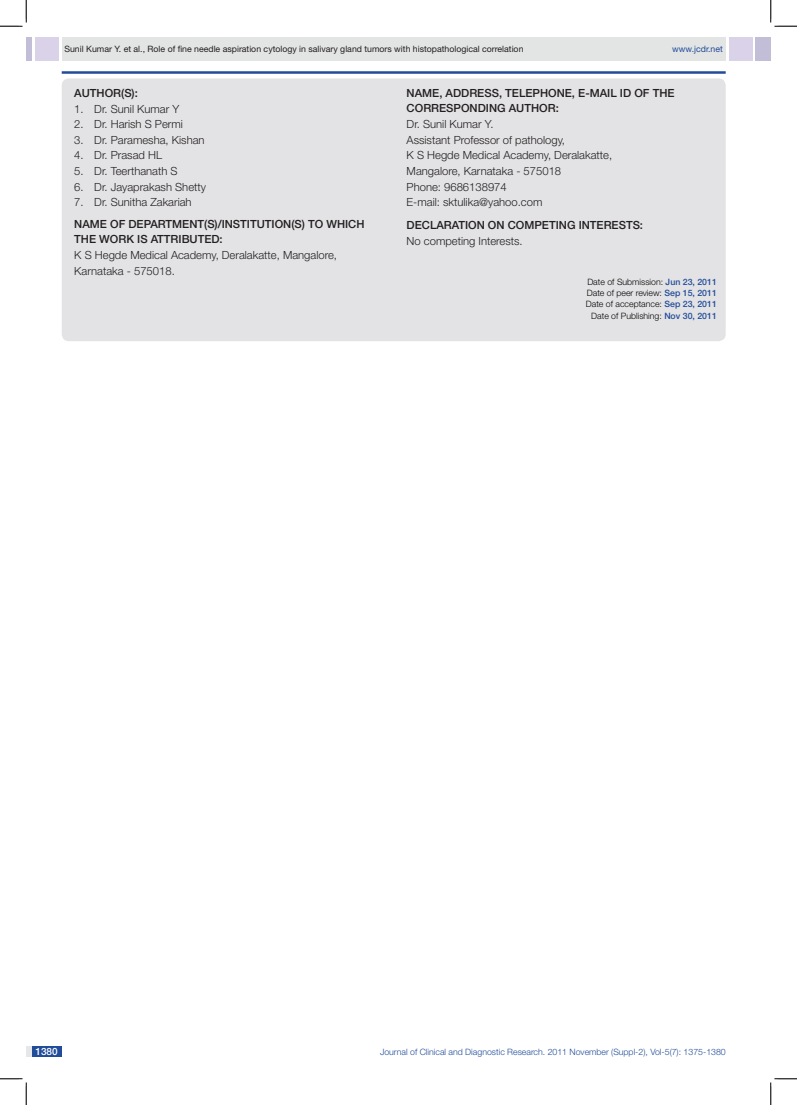
<style>
.page{position:relative;width:797px;height:1105px;background:#fff}
.page>*{position:absolute;margin:0;border:0;box-sizing:border-box;transform-origin:0 0}
.t1{font:300 11.25px/15.6px "Helvetica Neue";color:#231f20}
.t2{font:500 11.25px/15px "Helvetica Neue";color:#231f20}
.t3{font:500 10px "Helvetica Neue";color:#fff}
.t4{font:300 8.75px/11.2px "Helvetica Neue";color:#040503;text-align:right}
.t5{font:8.75px "Helvetica Neue";color:#231f20}
.t6{font:300 8.75px "Helvetica Neue";color:#214c99}
.t7{font:8.75px "Helvetica Neue";color:#214c99}
.s1{font-weight:500;color:#214c99}
</style>
<div class="page">
<div style="left:26px;top:37px;width:6px;height:23px;background:#c2bed7"></div>
<div style="left:35px;top:37px;width:24px;height:23px;background:#d9d2e8"></div>
<div style="left:62px;top:37px;width:663px;height:23px;background:#e3e4e4"></div>
<div style="left:755px;top:37px;width:15px;height:23px;background:#c2bed7"></div>
<div style="left:729px;top:37px;width:24px;height:23px;background:#d9d2e8"></div>
<svg style="left:26px;top:1046px;width:7px;height:11px"></svg>
<div style="left:33px;top:1046px;width:29px;height:11px;background:#214c99"></div>
<hr style="left:62px;top:71px;width:663px;height:3px;background:#214c99">
<div style="left:62px;top:78px;width:663px;height:263px;background:#e3e3e5;border-radius:7px"></div>
<svg style="left:0;top:0;width:27px;height:27px"></svg>
<svg style="left:0;top:1078px;width:27px;height:27px"></svg>
<svg style="left:770px;top:0;width:27px;height:27px"></svg>
<svg style="left:770px;top:1078px;width:27px;height:27px"></svg>
<p class="t5" style="left:64px;top:44px;width:460px">Sunil Kumar Y. et al., Role of fine needle aspiration cytology in salivary gland tumors with histopathological correlation</p>
<p class="t7" style="left:672px;top:44px;width:52px">www.jcdr.net</p>
<p class="t2" style="left:74px;top:85px;width:65px">AUTHOR(S):</p>
<p class="t1" style="left:74px;top:100px;width:107px">1. Dr. Sunil Kumar Y</p>
<p class="t1" style="left:74px;top:116px;width:110px">2. Dr. Harish S Permi</p>
<p class="t1" style="left:74px;top:132px;width:132px">3. Dr. Paramesha, Kishan</p>
<p class="t1" style="left:74px;top:147px;width:89px">4. Dr. Prasad HL</p>
<p class="t1" style="left:74px;top:163px;width:105px">5. Dr. Teerthanath S</p>
<p class="t1" style="left:74px;top:179px;width:133px">6. Dr. Jayaprakash Shetty</p>
<p class="t1" style="left:74px;top:194px;width:119px">7. Dr. Sunitha Zakariah</p>
<p class="t2" style="left:74px;top:217px;width:9px">NAME</p>
<p class="t2" style="left:110px;top:217px;width:71px">OF DEPARTMEN</p>
<p class="t2" style="left:74px;top:217px;width:292px;text-indent:123px">T(S)/INSTITUTION(S) TO WHICH<br>THE WORK IS ATTRI BUTED:</p>
<p class="t1" style="left:74px;top:247px;width:264px">K S Hegde Medical Academy, Deralakatte, Mangalore,<br>Karnataka - 575018.</p>
<p class="t2" style="left:406px;top:85px;width:9px">NAME</p>
<p class="t2" style="left:439px;top:85px;width:15px">, ADDRE</p>
<p class="t2" style="left:484px;top:85px;width:35px">SS, TELE</p>
<p class="t2" style="left:532px;top:85px;width:53px">PHONE, E-MAIL</p>
<p class="t2" style="left:620px;top:85px;width:55px">ID OF THE</p>
<p class="t2" style="left:406px;top:101px;width:25px">CORRE</p>
<p class="t2" style="left:446px;top:101px;width:31px">SPONDIN</p>
<p class="t2" style="left:497px;top:101px;width:63px">G AUTHOR:</p>
<p class="t1" style="left:406px;top:116px;width:207px">Dr. Sunil Kumar Y.<br>Assistant Professor of pathology,<br>K S Hegde Medical Academy, Deralakatte,<br>Mangalore, Karnataka - 575018<br>Phone: 9686138974<br>E-mail: sktulika@yahoo.com</p>
<p class="t2" style="left:406px;top:217px;width:32px">DECLARA</p>
<p class="t2" style="left:458px;top:217px;width:147px">TION ON COMPETING INTERE</p>
<p class="t2" style="left:618px;top:217px;width:26px">STS:</p>
<p class="t1" style="left:406px;top:233px;width:118px">No competing Interests.</p>
<p class="t4" style="left:586px;top:276px;width:132px">Date of Submission: <span class="s1">Jun 23, 2011<br></span>Date of peer review: <span class="s1">Sep 15, 2011<br></span>Date of acceptance: <span class="s1">Sep 23, 2011<br></span>Date of Publishing: <span class="s1">Nov 30, 2011</span></p>
<p class="t3" style="left:35px;top:1045px;width:24px">1380</p>
<p class="t6" style="left:380px;top:1047px;width:347px">Journal of Clinical and Diagnostic Research. 2011 November (Suppl-2), Vol-5(7): 1375-1380</p>
</div>
